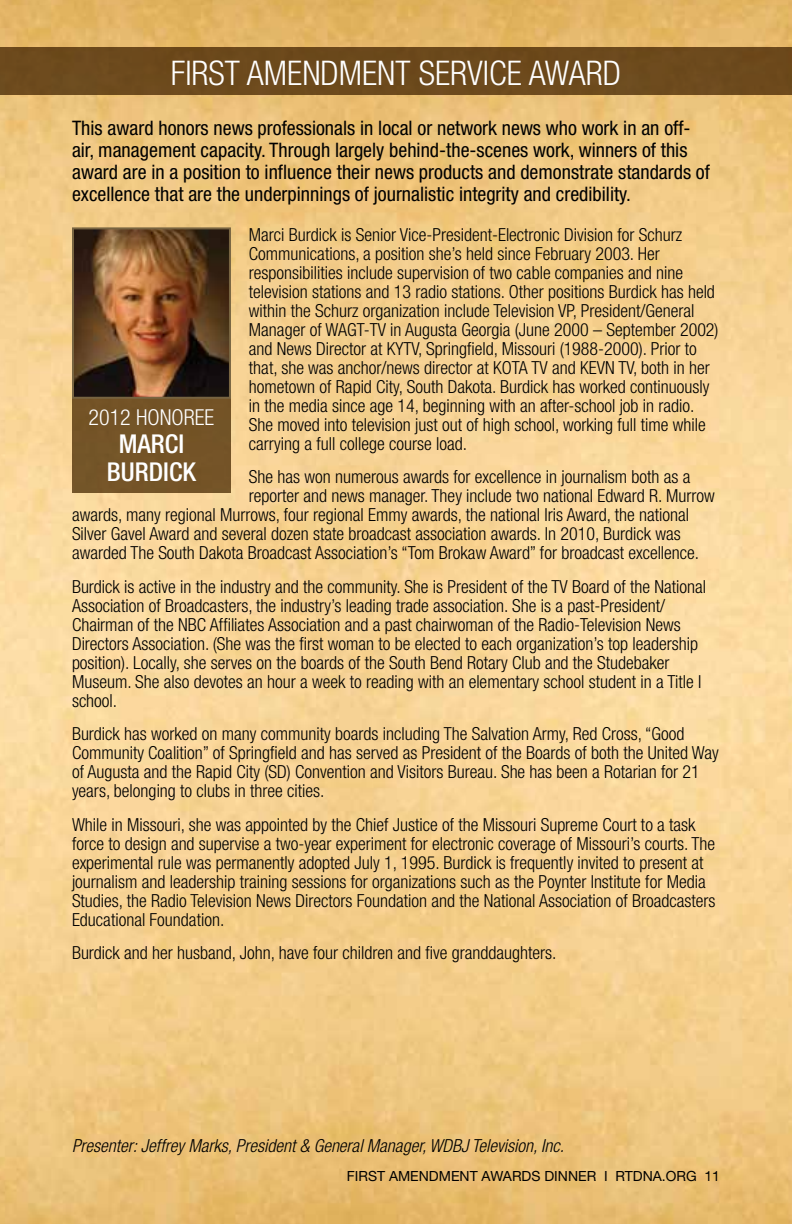
<style>
.page{position:relative;width:792px;height:1224px;background:#fff}
.page>*{position:absolute;margin:0;border:0;box-sizing:border-box;transform-origin:0 0}
.t1{font:300 condensed 34px "Helvetica Neue";color:#fff}
.t2{font:500 condensed 26px/28px "Helvetica Neue";color:#fff;text-align:center}
.t3{font:300 condensed 22px "Helvetica Neue";color:#fff}
.t4{font:condensed 20px/22px "Helvetica Neue";color:#000}
.t5{font:300 condensed 18px/19px "Helvetica Neue";color:#000}
.t6{font:italic 300 condensed 18px "Helvetica Neue";color:#000}
.t7{font:14px "Helvetica Neue";color:#000}
</style>
<div class="page">
<img style="left:0;top:0;width:792px;height:1224px">
<div style="left:0;top:47px;width:792px;height:48px;background:#6c4a1c"></div>
<div style="left:72px;top:390px;width:159px;height:103px;background:#745327"></div>
<img style="left:75px;top:230px;width:153px;height:166px">
<div style="left:72px;top:227px;width:159px;height:172px;border:2px solid #776441"></div>
<h1 class="t1" style="left:171px;top:53px;width:452px">FIRST AMENDMENT SERVICE AWARD</h1>
<p class="t4" style="left:72px;top:116px;width:640px">This award honors news professionals in local or network news who work in an off&shy;air, management capacity. Through largely behind-the-scenes work, winners of this award are in a position to influence their news products and demonstrate standards of excellence that are the underpinnings of journalistic integrity and credibility.</p>
<p class="t5" style="left:249px;top:225px;width:471px">Marci Burdick is Senior Vice-President-Electronic Division for Schurz Communications, a position she’s held since February 2003. Her responsibilities include supervision of two cable companies and nine television stations and 13 radio stations. Other positions Burdick has held within the Schurz organization include Television VP, President/General Manager of WAGT-TV in Augusta Georgia (June 2000 – September 2002) and News Director at KYTV, Springfield, Missouri (1988-2000). Prior to that, she was anchor/news director at KOTA TV and KEVN TV, both in her hometown of Rapid City, South Dakota. Burdick has worked continuously in the media since age 14, beginning with an after-school job in radio.<br>She moved into television just out of high school, working full time while carrying a full college course load.</p>
<p class="t5" style="left:249px;top:467px;width:443px">She has won numerous awards for excellence in journalism both as a</p>
<p class="t5" style="left:249px;top:486px;width:467px">reporter and news manager. They include two national Edward R. Murrow</p>
<p class="t5" style="left:72px;top:505px;width:619px">awards, many regional Murrows, four regional Emmy awards, the national Iris Award, the national</p>
<p class="t5" style="left:72px;top:524px;width:610px">Silver Gavel Award and several dozen state broadcast association awards. In 2010, Burdick was</p>
<p class="t5" style="left:72px;top:543px;width:629px">awarded The South Dakota Broadcast Association’s “Tom Brokaw Award” for broadcast excellence.</p>
<p class="t5" style="left:72px;top:577px;width:636px">Burdick is active in the industry and the community. She is President of the TV Board of the National Association of Broadcasters, the industry’s leading trade association. She is a past-President/ Chairman of the NBC Affiliates Association and a past chairwoman of the Radio-Television News Directors Association. (She was the first woman to be elected to each organization’s top leadership position). Locally, she serves on the boards of the South Bend Rotary Club and the Studebaker Museum. She also devotes an hour a week to reading with an elementary school student in a Title I school.</p>
<p class="t5" style="left:72px;top:724px;width:648px">Burdick has worked on many community boards including The Salvation Army, Red Cross, “Good Community Coalition” of Springfield and has served as President of the Boards of both the United Way of Augusta and the Rapid City (SD) Convention and Visitors Bureau. She has been a Rotarian for 21 years, belonging to clubs in three cities.</p>
<p class="t5" style="left:72px;top:815px;width:645px">While in Missouri, she was appointed by the Chief Justice of the Missouri Supreme Court to a task force to design and supervise a two-year experiment for electronic coverage of Missouri’s courts. The experimental rule was permanently adopted July 1, 1995. Burdick is frequently invited to present at journalism and leadership training sessions for organizations such as the Poynter Institute for Media Studies, the Radio Television News Directors Foundation and the National Association of Broadcasters Educational Foundation.</p>
<p class="t5" style="left:72px;top:943px;width:486px">Burdick and her husband, John, have four children and five granddaughters.</p>
<p class="t3" style="left:89px;top:405px;width:127px">2012 HONOREE</p>
<h2 class="t2" style="left:107px;top:430px;width:91px">MARCI<br>BURDICK</h2>
<p class="t6" style="left:72px;top:1135px;width:494px">Presenter: Jeffrey Marks, President &amp; General Manager, WDBJ Television, Inc.</p>
<p class="t7" style="left:347px;top:1168px;width:375px">FIRST AMENDMENT AWARDS DINNER I RTDNA.ORG 11</p>
</div>
